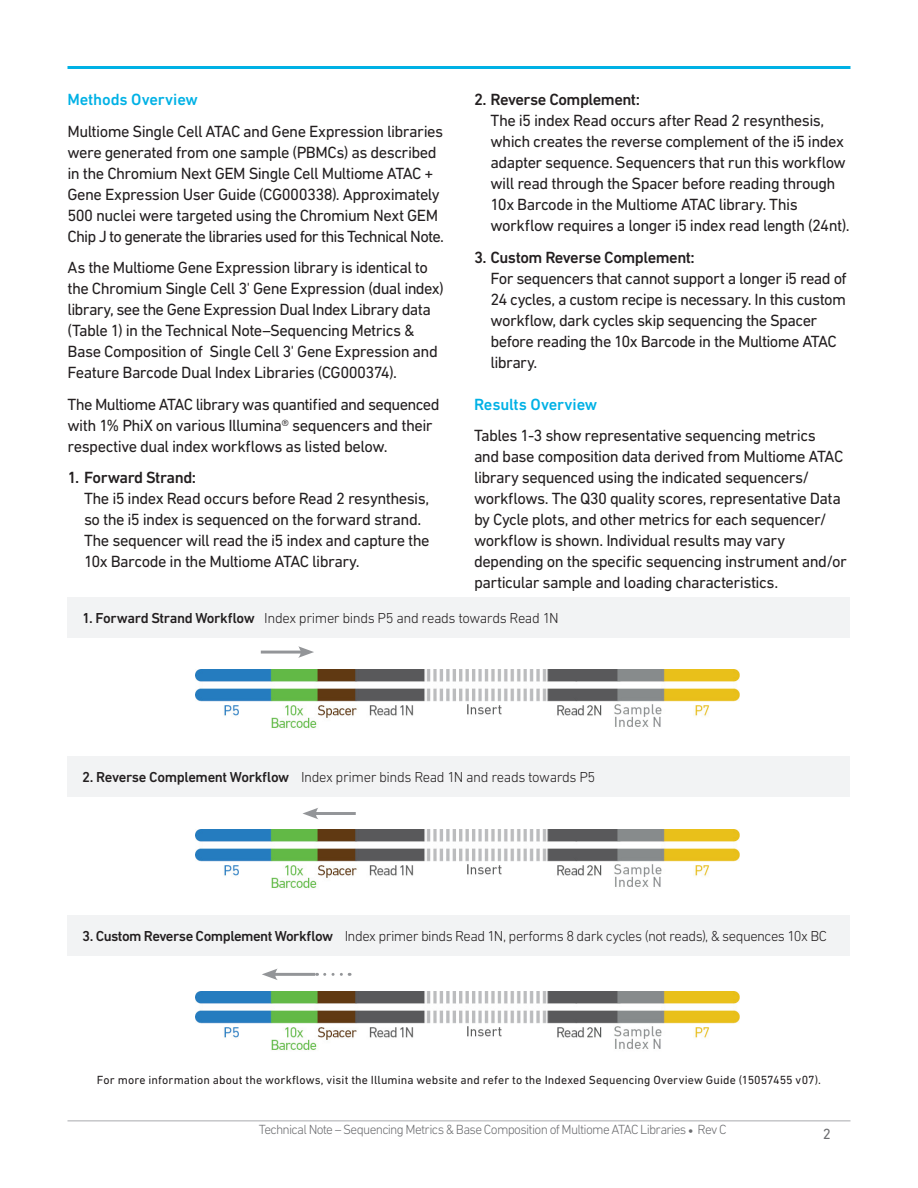
<style>
.page{position:relative;width:918px;height:1188px;background:#fff}
.page>*{position:absolute;margin:0;border:0;box-sizing:border-box;transform-origin:0 0}
.Body_copy{font:16.5px/21px "DIN Next LT Pro";letter-spacing:-.035em;color:#231f20}
.Sub_Section_Header{font:500 16.5px "DIN Next LT Pro";letter-spacing:-.01em;color:#00b1e5}
.Page_Number{font:15px "DIN Next LT Pro";color:#6c6d70}
.Bullet_Point{font:300 14.7px "DIN Next LT Pro";letter-spacing:-.03em;color:#231f20}
.t1{font:300 13.5px "DIN Next LT Pro";letter-spacing:-.055em;color:#6c6d70}
.Small_Body{font:12px "DIN Next LT Pro";letter-spacing:.01em;color:#231f20}
.s1{font-weight:300}
.s2{font-weight:500}
.s3{font-family:"Minion Pro";font-weight:400}
</style>
<div class="page">
<hr style="left:68px;top:1120px;width:782px;height:1px;background:#a8a9ad">
<hr style="left:68px;top:66px;width:782px;height:3px;background:#00b1e5">
<div style="left:68px;top:597px;width:782px;height:40px;background:#f2f3f4"></div>
<img style="left:196px;top:669px;width:544px;height:59px">
<hr style="left:261px;top:651px;width:43px;height:3px;background:#939598">
<svg style="left:298px;top:646px;width:16px;height:12px"></svg>
<img style="left:196px;top:829px;width:544px;height:59px">
<hr style="left:313px;top:812px;width:43px;height:3px;background:#939598">
<svg style="left:302px;top:808px;width:16px;height:11px"></svg>
<img style="left:196px;top:991px;width:544px;height:59px">
<hr style="left:272px;top:973px;width:43px;height:3px;background:#939598">
<svg style="left:262px;top:969px;width:16px;height:11px"></svg>
<svg style="left:325px;top:973px;width:25px;height:3px"></svg>
<div style="left:68px;top:756px;width:782px;height:41px;background:#f2f3f4"></div>
<div style="left:68px;top:915px;width:782px;height:41px;background:#f2f3f4"></div>
<p class="Sub_Section_Header" style="left:68px;top:90px;width:132px">Methods Overview</p>
<p class="Body_copy" style="left:68px;top:121px;width:378px">Multiome Single Cell ATAC and Gene Expression libraries were generated from one sample (PBMCs) as described in the Chromium Next GEM Single Cell Multiome ATAC + Gene Expression User Guide (CG000338). Approximately 500 nuclei were targeted using the Chromium Next GEM Chip J to generate the libraries used for this Technical Note.</p>
<p class="Body_copy" style="left:68px;top:257px;width:378px">As the Multiome Gene Expression library is identical to the Chromium Single Cell 3' Gene Expression (dual index) library, see the Gene Expression Dual Index Library data (Table 1) in the Technical Note–Sequencing Metrics &amp; Base Composition of Single Cell 3' Gene Expression and Feature Barcode Dual Index Libraries (CG000374).</p>
<p class="Body_copy" style="left:68px;top:394px;width:374px">The Multiome ATAC library was quantified and sequenced with 1% PhiX on various Illumina<span class="s1">®</span> sequencers and their respective dual index workflows as listed below.</p>
<p class="Body_copy" style="left:84px;top:467px;width:347px;text-indent:-16px"><span class="s2">1. Forward Strand:<br></span>The i5 index Read occurs before Read 2 resynthesis, so the i5 index is sequenced on the forward strand.<br>The sequencer will read the i5 index and capture the 10x Barcode in the Multiome ATAC library.</p>
<p class="Body_copy" style="left:490px;top:89px;width:361px;text-indent:-16px"><span class="s2">2. Reverse Complement:<br></span>The i5 index Read occurs after Read 2 resynthesis, which creates the reverse complement of the i5 index adapter sequence. Sequencers that run this workflow will read through the Spacer before reading through 10x Barcode in the Multiome ATAC library. This workflow requires a longer i5 index read length (24nt).</p>
<p class="Body_copy" style="left:490px;top:247px;width:358px;text-indent:-16px"><span class="s2">3. Custom Reverse Complement:<br></span>For sequencers that cannot support a longer i5 read of 24 cycles, a custom recipe is necessary. In this custom workflow, dark cycles skip sequencing the Spacer before reading the 10x Barcode in the Multiome ATAC library.</p>
<p class="Sub_Section_Header" style="left:474px;top:395px;width:125px">Results Overview</p>
<p class="Body_copy" style="left:474px;top:425px;width:374px">Tables 1-3 show representative sequencing metrics<br>and base composition data derived from Multiome ATAC library sequenced using the indicated sequencers/ workflows. The Q30 quality scores, representative Data by Cycle plots, and other metrics for each sequencer/ workflow is shown. Individual results may vary depending on the specific sequencing instrument and/or particular sample and loading characteristics.</p>
<p class="Bullet_Point" style="left:82px;top:609px;width:478px"><span class="s2">1. Forward Strand Workflow</span> Index primer binds P5 and reads towards Read 1N</p>
<p class="Bullet_Point" style="left:82px;top:768px;width:515px"><span class="s2">2. Reverse Complement Workflow</span> Index primer binds Read 1N and reads towards P5</p>
<p class="Bullet_Point" style="left:82px;top:927px;width:746px"><span class="s2">3. Custom Reverse Complement Workflow</span> Index primer binds Read 1N, performs 8 dark cycles (not reads), &amp; sequences 10x BC</p>
<p class="Small_Body" style="left:97px;top:1073px;width:726px">For more information about the workflows, visit the Illumina website and refer to the Indexed Sequencing Overview Guide (15057455 v07).</p>
<p class="t1" style="left:259px;top:1122px;width:469px">Technical Note – Sequencing Metrics &amp; Base Composition of Multiome ATAC Libraries <span class="s3">•</span> Rev C</p>
<p class="Page_Number" style="left:823px;top:1125px;width:10px">2</p>
</div>
